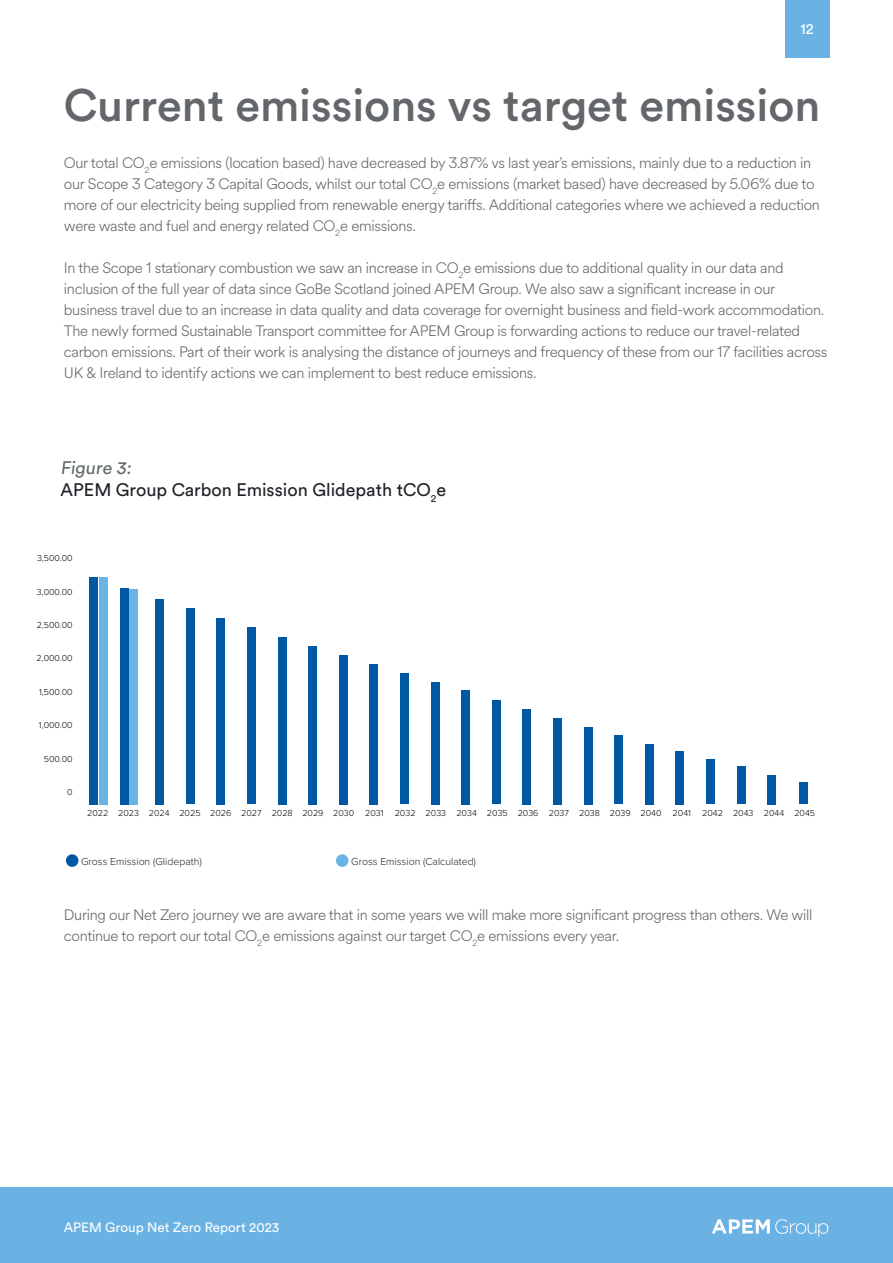
<style>
.page{position:relative;width:893px;height:1263px;background:#fff}
.page>*{position:absolute;margin:0;border:0;box-sizing:border-box;transform-origin:0 0}
.Heading_grey{font:500 45px "Circular Std";color:#63666a}
.small_heading{font:18px "Circular Std";color:#1f2127}
.small_heading-2{font:18px "Circular Std";color:#636a6b}
.body_copy{font:300 15px/21px "Circular Spotify Text";letter-spacing:-.02em;color:#63666a}
.t1{font:15px "Circular Std";color:#fff}
.t2{font:13.5px "Circular Std";color:#fff}
.pie_chart_key{font:300 10.5px "Proxima Nova";color:#231f20}
.t3{font:300 9px "Proxima Nova";color:#000}
</style>
<div class="page">
<div style="left:0;top:1188px;width:893px;height:75px;background:#6ab2e3"></div>
<svg style="left:712px;top:1219px;width:116px;height:18px"></svg>
<div style="left:785px;top:0;width:44px;height:58px;background:#6ab2e3"></div>
<div style="left:66px;top:854px;width:12px;height:13px;background:#0057a3;border-radius:50%"></div>
<div style="left:336px;top:854px;width:12px;height:13px;background:#69b3e7;border-radius:50%"></div>
<div style="left:89px;top:577px;width:9px;height:227px;background:#0057a3"></div>
<div style="left:99px;top:577px;width:9px;height:227px;background:#69b3e7"></div>
<div style="left:120px;top:588px;width:9px;height:216px;background:#0057a3"></div>
<div style="left:130px;top:589px;width:8px;height:215px;background:#69b3e7"></div>
<div style="left:155px;top:599px;width:9px;height:205px;background:#0057a3"></div>
<div style="left:186px;top:608px;width:9px;height:196px;background:#0057a3"></div>
<div style="left:217px;top:618px;width:8px;height:186px;background:#0057a3"></div>
<div style="left:247px;top:627px;width:9px;height:177px;background:#0057a3"></div>
<div style="left:278px;top:637px;width:8px;height:167px;background:#0057a3"></div>
<div style="left:308px;top:646px;width:9px;height:158px;background:#0057a3"></div>
<div style="left:339px;top:655px;width:9px;height:149px;background:#0057a3"></div>
<div style="left:370px;top:664px;width:8px;height:140px;background:#0057a3"></div>
<div style="left:400px;top:674px;width:9px;height:130px;background:#0057a3"></div>
<div style="left:431px;top:682px;width:8px;height:122px;background:#0057a3"></div>
<div style="left:461px;top:690px;width:9px;height:114px;background:#0057a3"></div>
<div style="left:492px;top:700px;width:8px;height:104px;background:#0057a3"></div>
<div style="left:523px;top:709px;width:8px;height:95px;background:#0057a3"></div>
<div style="left:553px;top:718px;width:9px;height:86px;background:#0057a3"></div>
<div style="left:584px;top:727px;width:8px;height:77px;background:#0057a3"></div>
<div style="left:614px;top:735px;width:9px;height:69px;background:#0057a3"></div>
<div style="left:645px;top:744px;width:8px;height:60px;background:#0057a3"></div>
<div style="left:676px;top:751px;width:8px;height:53px;background:#0057a3"></div>
<div style="left:706px;top:759px;width:9px;height:45px;background:#0057a3"></div>
<div style="left:737px;top:767px;width:8px;height:37px;background:#0057a3"></div>
<div style="left:767px;top:775px;width:9px;height:29px;background:#0057a3"></div>
<div style="left:799px;top:783px;width:9px;height:21px;background:#0057a3"></div>
<p class="t1" style="left:800px;top:20px;width:15px">12</p>
<p class="Heading_grey" style="left:64px;top:77px;width:758px">Current emissions vs target emission</p>
<p class="body_copy" style="left:64px;top:153px;width:757px">Our total CO<sub>2</sub>e emissions (location based) have decreased by 3.87% vs last year’s emissions, mainly due to a reduction in our Scope 3 Category 3 Capital Goods, whilst our total CO<sub>2</sub>e emissions (market based) have decreased by 5.06% due to more of our electricity being supplied from renewable energy tariffs. Additional categories where we achieved a reduction were waste and fuel and energy related CO<sub>2</sub>e emissions.</p>
<p class="body_copy" style="left:64px;top:258px;width:765px">In the Scope 1 stationary combustion we saw an increase in CO<sub>2</sub>e emissions due to additional quality in our data and inclusion of the full year of data since GoBe Scotland joined APEM Group. We also saw a significant increase in our business travel due to an increase in data quality and data coverage for overnight business and field-work accommodation.<br>The newly formed Sustainable Transport committee for APEM Group is forwarding actions to reduce our travel-related carbon emissions. Part of their work is analysing the distance of journeys and frequency of these from our 17 facilities across UK &amp; Ireland to identify actions we can implement to best reduce emissions.</p>
<p class="small_heading-2" style="left:61px;top:457px;width:75px">Figure 3:</p>
<p class="small_heading" style="left:61px;top:479px;width:387px">APEM Group Carbon Emission Glidepath tCO<sub>2</sub>e</p>
<p class="t3" style="left:37px;top:551px;width:37px">3,500.00</p>
<p class="t3" style="left:37px;top:585px;width:37px">3,000.00</p>
<p class="t3" style="left:37px;top:618px;width:37px">2,500.00</p>
<p class="t3" style="left:36px;top:652px;width:38px">2,000.00</p>
<p class="t3" style="left:39px;top:685px;width:35px">1,500.00</p>
<p class="t3" style="left:39px;top:719px;width:35px">1,000.00</p>
<p class="t3" style="left:44px;top:752px;width:30px">500.00</p>
<p class="t3" style="left:67px;top:785px;width:7px">0</p>
<p class="t3" style="left:87px;top:807px;width:23px">2022</p>
<p class="t3" style="left:118px;top:807px;width:22px">2023</p>
<p class="t3" style="left:149px;top:807px;width:22px">2024</p>
<p class="t3" style="left:179px;top:807px;width:23px">2025</p>
<p class="t3" style="left:210px;top:807px;width:23px">2026</p>
<p class="t3" style="left:241px;top:807px;width:22px">2027</p>
<p class="t3" style="left:272px;top:807px;width:23px">2028</p>
<p class="t3" style="left:302px;top:807px;width:23px">2029</p>
<p class="t3" style="left:333px;top:807px;width:23px">2030</p>
<p class="t3" style="left:365px;top:807px;width:20px">2031</p>
<p class="t3" style="left:395px;top:807px;width:22px">2032</p>
<p class="t3" style="left:426px;top:807px;width:22px">2033</p>
<p class="t3" style="left:456px;top:807px;width:22px">2034</p>
<p class="t3" style="left:487px;top:807px;width:22px">2035</p>
<p class="t3" style="left:518px;top:807px;width:22px">2036</p>
<p class="t3" style="left:549px;top:807px;width:22px">2037</p>
<p class="t3" style="left:579px;top:807px;width:22px">2038</p>
<p class="t3" style="left:610px;top:807px;width:22px">2039</p>
<p class="t3" style="left:640px;top:807px;width:23px">2040</p>
<p class="t3" style="left:673px;top:807px;width:20px">2041</p>
<p class="t3" style="left:702px;top:807px;width:22px">2042</p>
<p class="t3" style="left:733px;top:807px;width:22px">2043</p>
<p class="t3" style="left:764px;top:807px;width:22px">2044</p>
<p class="t3" style="left:794px;top:807px;width:22px">2045</p>
<p class="pie_chart_key" style="left:81px;top:853px;width:122px">Gross Emission (Glidepath)</p>
<p class="pie_chart_key" style="left:351px;top:853px;width:126px">Gross Emission (Calculated)</p>
<p class="body_copy" style="left:64px;top:904px;width:750px">During our Net Zero journey we are aware that in some years we will make more significant progress than others. We will continue to report our total CO<sub>2</sub>e emissions against our target CO<sub>2</sub>e emissions every year.</p>
<p class="t2" style="left:64px;top:1219px;width:217px">APEM Group Net Zero Report 2023</p>
</div>
